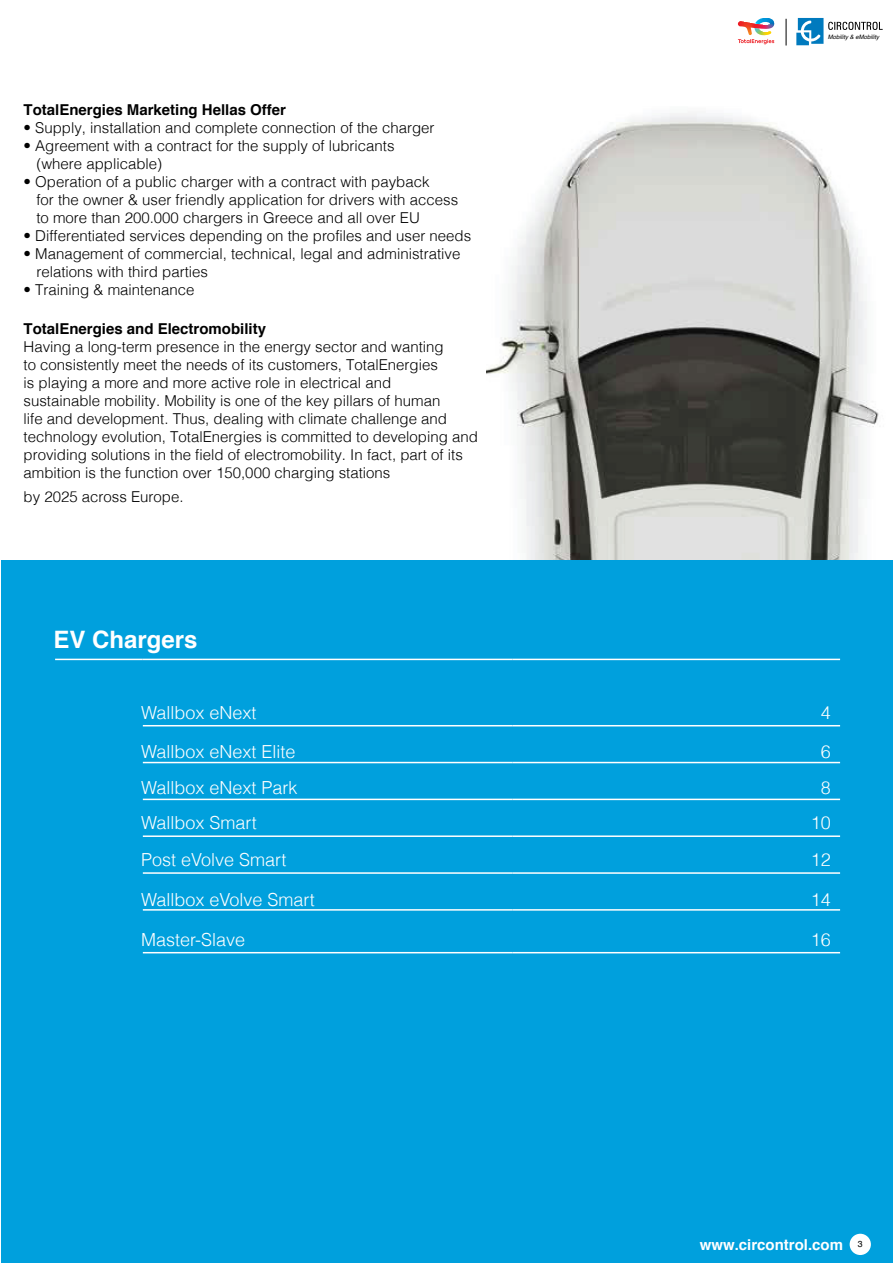
<style>
.page{position:relative;width:893px;height:1263px;background:#fff}
.page>*{position:absolute;margin:0;border:0;box-sizing:border-box;transform-origin:0 0}
.t1{font:700 24px "Helvetica";color:#fff}
.t2{font:300 18px "Helvetica";color:#fff}
.t3{font:300 15px/18px "Helvetica";color:#010101}
.t4{font:700 15px "Helvetica";color:#010101}
.t5{font:700 15px "Helvetica";color:#fff}
.t6{font:italic 6px "Helvetica";color:#010101}
</style>
<div class="page">
<img style="left:486px;top:113px;width:393px;height:447px">
<div style="left:1px;top:560px;width:892px;height:703px;background:#00a0dd"></div>
<hr style="left:143px;top:725px;width:370px;height:1px;background:#fff">
<hr style="left:143px;top:762px;width:370px;height:1px;background:#fff">
<hr style="left:143px;top:799px;width:370px;height:1px;background:#fff">
<hr style="left:143px;top:909px;width:370px;height:2px;background:#fff">
<hr style="left:143px;top:952px;width:370px;height:1px;background:#fff">
<hr style="left:513px;top:762px;width:327px;height:1px;background:#fff">
<hr style="left:513px;top:799px;width:327px;height:1px;background:#fff">
<hr style="left:513px;top:909px;width:327px;height:2px;background:#fff">
<hr style="left:513px;top:952px;width:327px;height:1px;background:#fff">
<hr style="left:143px;top:835px;width:370px;height:2px;background:#fff">
<hr style="left:513px;top:835px;width:327px;height:2px;background:#fff">
<hr style="left:143px;top:872px;width:370px;height:2px;background:#fff">
<hr style="left:513px;top:872px;width:327px;height:2px;background:#fff">
<hr style="left:513px;top:725px;width:327px;height:1px;background:#fff">
<hr style="left:55px;top:659px;width:88px;height:1px;background:#fff">
<hr style="left:143px;top:659px;width:370px;height:1px;background:#fff">
<hr style="left:513px;top:659px;width:327px;height:1px;background:#fff">
<div style="left:850px;top:1234px;width:21px;height:21px;background:#fff;border-radius:50%"></div>
<svg style="left:738px;top:18px;width:36px;height:26px"></svg>
<svg style="left:796px;top:18px;width:87px;height:27px"></svg>
<svg style="left:786px;top:19px;width:1px;height:27px"></svg>
<p class="t4" style="left:24px;top:97px;width:264px">TotalEnergies Marketing Hellas Offer</p>
<p class="t3" style="left:24px;top:117px;width:413px">• Supply, installation and complete connection of the charger</p>
<p class="t3" style="left:36px;top:135px;width:360px;text-indent:-13px">• Agreement with a contract for the supply of lubricants (where applicable)</p>
<p class="t3" style="left:36px;top:171px;width:423px;text-indent:-13px">• Operation of a public charger with a contract with payback<br>for the owner &amp; user friendly application for drivers with access to more than 200.000 chargers in Greece and all over EU</p>
<p class="t3" style="left:24px;top:225px;width:449px">• Differentiated services depending on the profiles and user needs</p>
<p class="t3" style="left:36px;top:243px;width:426px;text-indent:-13px">• Management of commercial, technical, legal and administrative relations with third parties</p>
<p class="t3" style="left:24px;top:279px;width:172px">• Training &amp; maintenance</p>
<p class="t4" style="left:24px;top:317px;width:244px">TotalEnergies and Electromobility</p>
<p class="t3" style="left:24px;top:337px;width:456px">Having a long-term presence in the energy sector and wanting<br>to consistently meet the needs of its customers, TotalEnergies<br>is playing a more and more active role in electrical and<br>sustainable mobility. Mobility is one of the key pillars of human<br>life and development. Thus, dealing with climate challenge and technology evolution, TotalEnergies is committed to developing and providing solutions in the field of electromobility. In fact, part of its ambition is the function over 150,000 charging stations</p>
<p class="t3" style="left:24px;top:486px;width:162px">by 2025 across Europe.</p>
<h1 class="t1" style="left:53px;top:620px;width:146px">EV Chargers</h1>
<p class="t6" style="left:828px;top:32px;width:53px">Mobility &amp; eMobility</p>
<p class="t2" style="left:141px;top:697px;width:117px">Wallbox eNext</p>
<p class="t2" style="left:821px;top:697px;width:12px">4</p>
<p class="t2" style="left:141px;top:736px;width:156px">Wallbox eNext Elite</p>
<p class="t2" style="left:821px;top:736px;width:12px">6</p>
<p class="t2" style="left:141px;top:772px;width:158px">Wallbox eNext Park</p>
<p class="t2" style="left:821px;top:772px;width:12px">8</p>
<p class="t2" style="left:141px;top:808px;width:117px">Wallbox Smart</p>
<p class="t2" style="left:811px;top:808px;width:22px">10</p>
<p class="t2" style="left:141px;top:844px;width:147px">Post eVolve Smart</p>
<p class="t2" style="left:811px;top:844px;width:22px">12</p>
<p class="t2" style="left:141px;top:884px;width:175px">Wallbox eVolve Smart</p>
<p class="t2" style="left:811px;top:884px;width:22px">14</p>
<p class="t2" style="left:141px;top:924px;width:106px">Master-Slave</p>
<p class="t2" style="left:811px;top:924px;width:22px">16</p>
<p class="t5" style="left:700px;top:1232px;width:164px">www.circontrol.com <sup>3</sup></p>
</div>
